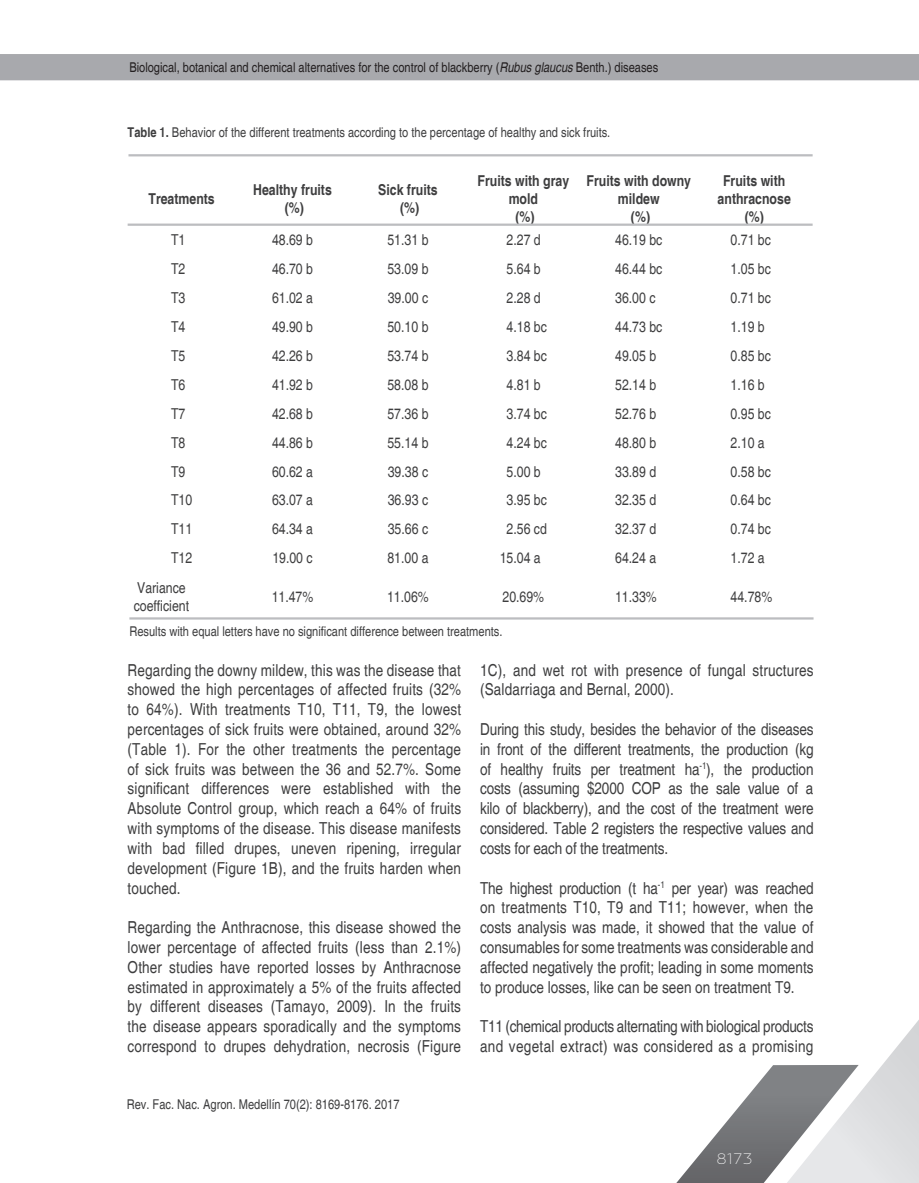
<style>
.page{position:relative;width:919px;height:1183px;background:#fff}
.page>*{position:absolute;margin:0;border:0;box-sizing:border-box;transform-origin:0 0}
.t1{font:condensed 16.5px/19.8px "Helvetica";letter-spacing:.01em;color:#3e3e3f;text-align:justify}
.t2{font:condensed 16.5px/19.8px "Helvetica";letter-spacing:-.015em;color:#3e3e3f}
.t3{font:condensed 15px/18px "Helvetica";color:#3e3e3f}
.t4{font:700 condensed 15px/18px "Helvetica";color:#3e3e3f;text-align:center}
.t5{font:100 15px "Zona Pro";color:#fff}
.t6{font:condensed 13.5px "Helvetica";color:#3e3e3f}
.t7{font:condensed 13.5px "Helvetica";color:#231f20}
.s1{font-style:italic}
.s2{font-weight:700}
</style>
<div class="page">
<svg style="left:677px;top:1021px;width:241px;height:161px"></svg>
<div style="left:0;top:54px;width:918px;height:26px;background:#a8a9ad"></div>
<hr style="left:128px;top:154px;width:684px;height:2px;background:#bcbdc0">
<hr style="left:128px;top:223px;width:684px;height:3px;background:#bcbdc0">
<hr style="left:129px;top:617px;width:684px;height:2px;background:#bcbdc0">
<p class="t7" style="left:129px;top:59px;width:530px">Biological, botanical and chemical alternatives for the control of blackberry (<span class="s1">Rubus glaucus</span> Benth.) diseases</p>
<p class="t6" style="left:128px;top:125px;width:484px"><span class="s2">Table 1.</span> Behavior of the different treatments according to the percentage of healthy and sick fruits.</p>
<p class="t4" style="left:148px;top:189px;width:68px">Treatments</p>
<p class="t4" style="left:253px;top:180px;width:80px">Healthy fruits (%)</p>
<p class="t4" style="left:378px;top:180px;width:61px">Sick fruits (%)</p>
<p class="t4" style="left:477px;top:171px;width:93px">Fruits with gray mold<br>(%)</p>
<p class="t4" style="left:586px;top:171px;width:106px">Fruits with downy mildew<br>(%)</p>
<p class="t4" style="left:717px;top:171px;width:75px">Fruits with anthracnose (%)</p>
<p class="t3" style="left:171px;top:231px;width:16px">T1</p>
<p class="t3" style="left:272px;top:231px;width:43px">48.69 b</p>
<p class="t3" style="left:387px;top:231px;width:43px">51.31 b</p>
<p class="t3" style="left:506px;top:231px;width:36px">2.27 d</p>
<p class="t3" style="left:615px;top:231px;width:49px">46.19 bc</p>
<p class="t3" style="left:730px;top:231px;width:42px">0.71 bc</p>
<p class="t3" style="left:171px;top:260px;width:16px">T2</p>
<p class="t3" style="left:272px;top:260px;width:43px">46.70 b</p>
<p class="t3" style="left:387px;top:260px;width:43px">53.09 b</p>
<p class="t3" style="left:506px;top:260px;width:36px">5.64 b</p>
<p class="t3" style="left:615px;top:260px;width:49px">46.44 bc</p>
<p class="t3" style="left:730px;top:260px;width:42px">1.05 bc</p>
<p class="t3" style="left:171px;top:288px;width:16px">T3</p>
<p class="t3" style="left:272px;top:288px;width:43px">61.02 a</p>
<p class="t3" style="left:388px;top:288px;width:42px">39.00 c</p>
<p class="t3" style="left:506px;top:288px;width:36px">2.28 d</p>
<p class="t3" style="left:615px;top:288px;width:42px">36.00 c</p>
<p class="t3" style="left:730px;top:288px;width:42px">0.71 bc</p>
<p class="t3" style="left:171px;top:317px;width:16px">T4</p>
<p class="t3" style="left:272px;top:317px;width:43px">49.90 b</p>
<p class="t3" style="left:387px;top:317px;width:43px">50.10 b</p>
<p class="t3" style="left:506px;top:317px;width:42px">4.18 bc</p>
<p class="t3" style="left:615px;top:317px;width:49px">44.73 bc</p>
<p class="t3" style="left:730px;top:317px;width:36px">1.19 b</p>
<p class="t3" style="left:171px;top:346px;width:16px">T5</p>
<p class="t3" style="left:272px;top:346px;width:43px">42.26 b</p>
<p class="t3" style="left:387px;top:346px;width:43px">53.74 b</p>
<p class="t3" style="left:506px;top:346px;width:42px">3.84 bc</p>
<p class="t3" style="left:615px;top:346px;width:43px">49.05 b</p>
<p class="t3" style="left:730px;top:346px;width:42px">0.85 bc</p>
<p class="t3" style="left:171px;top:375px;width:16px">T6</p>
<p class="t3" style="left:272px;top:375px;width:43px">41.92 b</p>
<p class="t3" style="left:387px;top:375px;width:43px">58.08 b</p>
<p class="t3" style="left:506px;top:375px;width:36px">4.81 b</p>
<p class="t3" style="left:615px;top:375px;width:43px">52.14 b</p>
<p class="t3" style="left:730px;top:375px;width:36px">1.16 b</p>
<p class="t3" style="left:171px;top:404px;width:16px">T7</p>
<p class="t3" style="left:272px;top:404px;width:43px">42.68 b</p>
<p class="t3" style="left:387px;top:404px;width:43px">57.36 b</p>
<p class="t3" style="left:506px;top:404px;width:42px">3.74 bc</p>
<p class="t3" style="left:615px;top:404px;width:43px">52.76 b</p>
<p class="t3" style="left:730px;top:404px;width:42px">0.95 bc</p>
<p class="t3" style="left:171px;top:433px;width:16px">T8</p>
<p class="t3" style="left:272px;top:433px;width:43px">44.86 b</p>
<p class="t3" style="left:387px;top:433px;width:43px">55.14 b</p>
<p class="t3" style="left:506px;top:433px;width:42px">4.24 bc</p>
<p class="t3" style="left:615px;top:433px;width:43px">48.80 b</p>
<p class="t3" style="left:730px;top:433px;width:36px">2.10 a</p>
<p class="t3" style="left:171px;top:462px;width:16px">T9</p>
<p class="t3" style="left:272px;top:462px;width:43px">60.62 a</p>
<p class="t3" style="left:388px;top:462px;width:42px">39.38 c</p>
<p class="t3" style="left:506px;top:462px;width:36px">5.00 b</p>
<p class="t3" style="left:615px;top:462px;width:43px">33.89 d</p>
<p class="t3" style="left:730px;top:462px;width:42px">0.58 bc</p>
<p class="t3" style="left:171px;top:491px;width:23px">T10</p>
<p class="t3" style="left:272px;top:491px;width:43px">63.07 a</p>
<p class="t3" style="left:388px;top:491px;width:42px">36.93 c</p>
<p class="t3" style="left:506px;top:491px;width:42px">3.95 bc</p>
<p class="t3" style="left:615px;top:491px;width:43px">32.35 d</p>
<p class="t3" style="left:730px;top:491px;width:42px">0.64 bc</p>
<p class="t3" style="left:171px;top:520px;width:23px">T11</p>
<p class="t3" style="left:272px;top:520px;width:43px">64.34 a</p>
<p class="t3" style="left:388px;top:520px;width:42px">35.66 c</p>
<p class="t3" style="left:506px;top:520px;width:42px">2.56 cd</p>
<p class="t3" style="left:615px;top:520px;width:43px">32.37 d</p>
<p class="t3" style="left:730px;top:520px;width:42px">0.74 bc</p>
<p class="t3" style="left:171px;top:549px;width:23px">T12</p>
<p class="t3" style="left:272px;top:549px;width:42px">19.00 c</p>
<p class="t3" style="left:387px;top:549px;width:43px">81.00 a</p>
<p class="t3" style="left:499px;top:549px;width:43px">15.04 a</p>
<p class="t3" style="left:615px;top:549px;width:43px">64.24 a</p>
<p class="t3" style="left:730px;top:549px;width:36px">1.72 a</p>
<p class="t3" style="left:134px;top:578px;width:57px">Variance coefficient</p>
<p class="t3" style="left:272px;top:587px;width:43px">11.47%</p>
<p class="t3" style="left:387px;top:587px;width:43px">11.06%</p>
<p class="t3" style="left:502px;top:587px;width:43px">20.69%</p>
<p class="t3" style="left:615px;top:587px;width:43px">11.33%</p>
<p class="t3" style="left:730px;top:587px;width:43px">44.78%</p>
<p class="t6" style="left:129px;top:623px;width:374px">Results with equal letters have no significant difference between treatments.</p>
<p class="t1" style="left:128px;top:659px;width:335px">Regarding the downy mildew, this was the disease that showed the high percentages of affected fruits (32% to 64%). With treatments T10, T11, T9, the lowest percentages of sick fruits were obtained, around 32% (Table 1). For the other treatments the percentage of sick fruits was between the 36 and 52.7%. Some significant differences were established with the Absolute Control group, which reach a 64% of fruits with symptoms of the disease. This disease manifests with bad filled drupes, uneven ripening, irregular development (Figure 1B), and the fruits harden when touched.</p>
<p class="t1" style="left:128px;top:917px;width:335px">Regarding the Anthracnose, this disease showed the lower percentage of affected fruits (less than 2.1%)<br>Other studies have reported losses by Anthracnose estimated in approximately a 5% of the fruits affected by different diseases (Tamayo, 2009). In the fruits the disease appears sporadically and the symptoms correspond to drupes dehydration, necrosis (Figure</p>
<p class="t6" style="left:127px;top:1095px;width:274px">Rev. Fac. Nac. Agron. Medellín 70(2): 8169-8176. 2017</p>
<p class="t1" style="left:480px;top:659px;width:335px">1C), and wet rot with presence of fungal structures (Saldarriaga and Bernal, 2000).</p>
<p class="t1" style="left:480px;top:719px;width:335px">During this study, besides the behavior of the diseases in front of the different treatments, the production (kg of healthy fruits per treatment ha<sup>-1</sup>), the production costs (assuming $2000 COP as the sale value of a kilo of blackberry), and the cost of the treatment were considered. Table 2 registers the respective values and costs for each of the treatments.</p>
<p class="t1" style="left:480px;top:877px;width:335px">The highest production (t ha<sup>-1</sup> per year) was reached on treatments T10, T9 and T11; however, when the costs analysis was made, it showed that the value of consumables for some treatments was considerable and affected negatively the profit; leading in some moments to produce losses, like can be seen on treatment T9.</p>
<p class="t2" style="left:480px;top:1016px;width:335px">T11 (chemical products alternating with biological products and vegetal extract) was considered as a promising</p>
<p class="t5" style="left:716px;top:1148px;width:36px">8173</p>
</div>
